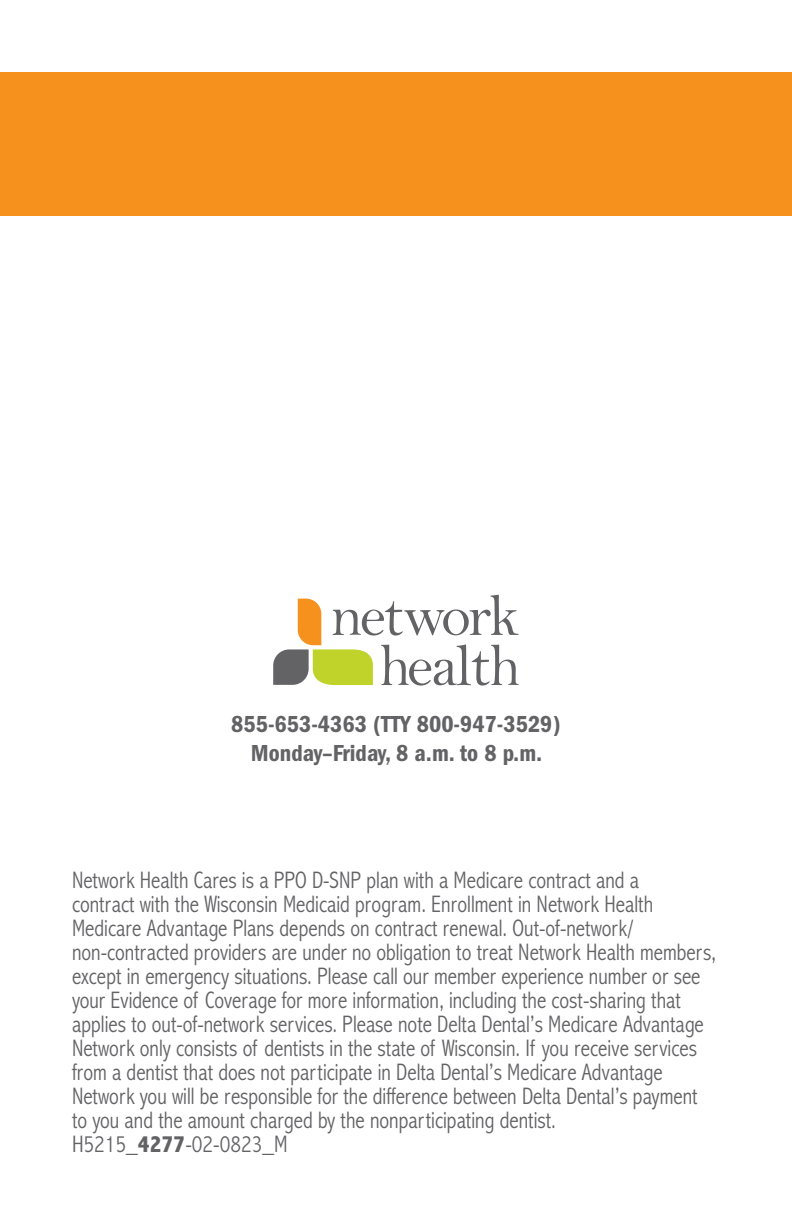
<style>
.page{position:relative;width:792px;height:1224px;background:#fff}
.page>*{position:absolute;margin:0;border:0;box-sizing:border-box;transform-origin:0 0}
.t1{font:300 condensed 24px/24px "Abadi MT Pro";color:#636366;scale:.95 1}
.t2{font:24px/28.8px "Franklin Gothic LT Pro Cn Dm";color:#636366;text-align:center}
.t3{font:300 condensed 24px "Abadi MT Pro";color:#636366}
.s1{font-weight:800}
</style>
<div class="page">
<div style="left:0;top:72px;width:792px;height:143px;background:#f6911e"></div>
<svg style="left:273px;top:595px;width:246px;height:91px"></svg>
<p class="t2" style="left:231px;top:710px;width:331px">855-653-4363 (TTY 800-947-3529)<br>Monday–Friday, 8 a.m. to 8 p.m.</p>
<p class="t1" style="left:72px;top:869px;width:679px">Network Health Cares is a PPO D-SNP plan with a Medicare contract and a<br>contract with the Wisconsin Medicaid program. Enrollment in Network Health Medicare Advantage Plans depends on contract renewal. Out-of-network/ non-contracted providers are under no obligation to treat Network Health members, except in emergency situations. Please call our member experience number or see your Evidence of Coverage for more information, including the cost-sharing that applies to out-of-network services. Please note Delta Dental’s Medicare Advantage Network only consists of dentists in the state of Wisconsin. If you receive services from a dentist that does not participate in Delta Dental’s Medicare Advantage Network you will be responsible for the diference between Delta Dental’s payment to you and the amount charged by the nonparticipating dentist.</p>
<p class="t3" style="left:72px;top:1131px;width:217px">H5215_<span class="s1">4277</span>-02-0823_M</p>
</div>
